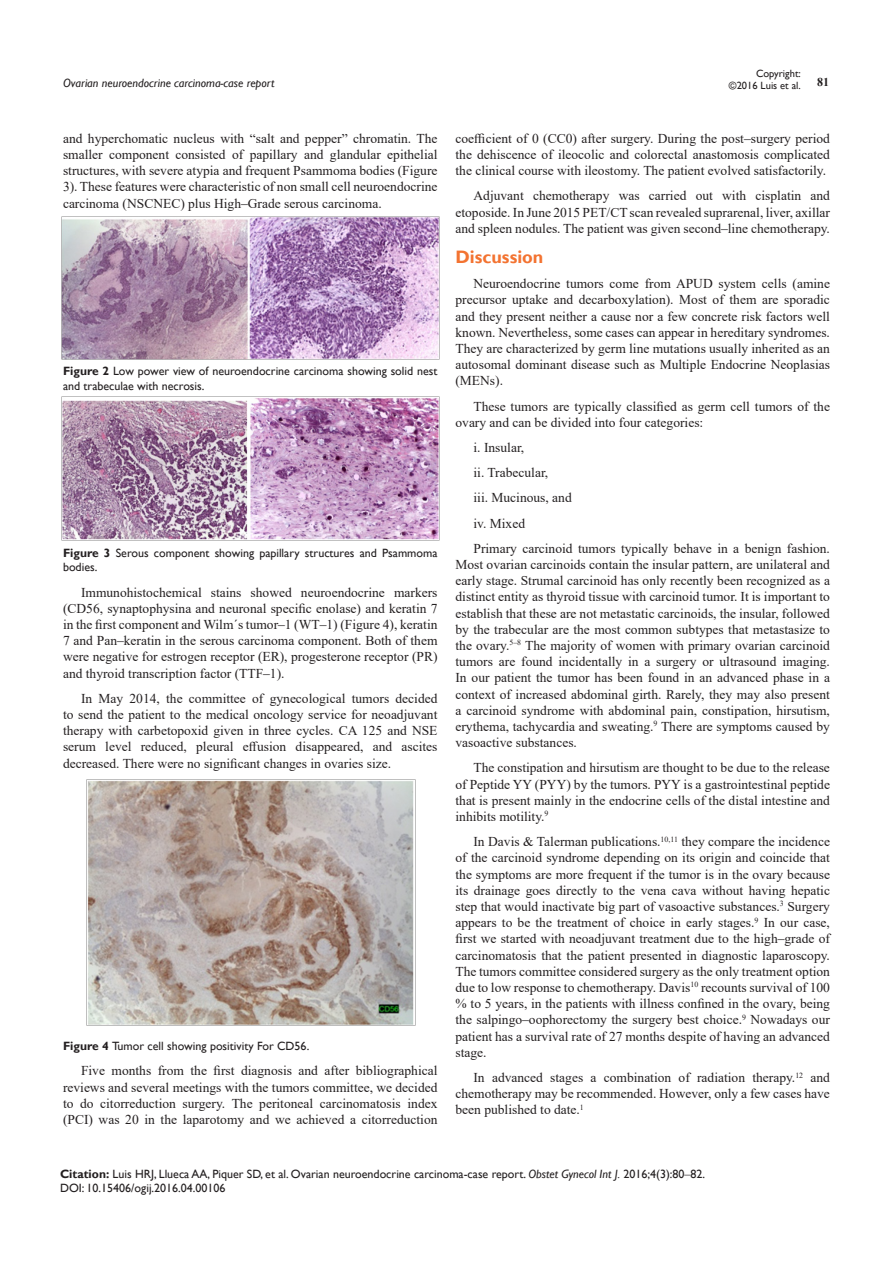
<style>
.page{position:relative;width:893px;height:1263px;background:#fff}
.page>*{position:absolute;margin:0;border:0;box-sizing:border-box;transform-origin:0 0}
.List_Paragraph{font:700 18px "Gill Sans";color:#f37331}
.t1{font:13.5px/16.2px "Times New Roman";color:#231f20;text-align:justify}
.Citation{font:12px/14.4px "Gill Sans";color:#231f20}
.t2{font:italic 12px "Gill Sans";color:#231f20}
.t3{font:700 12px "Times New Roman";color:#231f20}
.t4{font:10.5px/12.6px "Gill Sans";color:#231f20;text-align:right}
.s1{font-weight:700}
.s2{font-style:italic}
.s3{font-family:"Times New Roman"}
</style>
<div class="page">
<img style="left:62px;top:217px;width:377px;height:143px">
<img style="left:62px;top:396px;width:377px;height:145px">
<img style="left:86px;top:779px;width:329px;height:247px">
<p class="t4" style="left:729px;top:67px;width:73px">Copyright: ©2016 Luis et al.</p>
<p class="t2" style="left:63px;top:76px;width:213px">Ovarian neuroendocrine carcinoma-case report</p>
<p class="t3" style="left:817px;top:73px;width:13px">81</p>
<p class="t1" style="left:63px;top:130px;width:376px">and hyperchomatic nucleus with “salt and pepper” chromatin. The smaller component consisted of papillary and glandular epithelial structures, with severe atypia and frequent Psammoma bodies (Figure 3). These features were characteristic of non small cell neuroendocrine carcinoma (NSCNEC) plus High‒Grade serous carcinoma.</p>
<p class="Citation" style="left:63px;top:364px;width:376px"><span class="s1">Figure 2</span> Low power view of neuroendocrine carcinoma showing solid nest and trabeculae with necrosis.</p>
<p class="Citation" style="left:63px;top:546px;width:376px"><span class="s1">Figure 3</span> Serous component showing papillary structures and Psammoma bodies.</p>
<p class="t1" style="left:63px;top:583px;width:376px;text-indent:18px">Immunohistochemical stains showed neuroendocrine markers (CD56, synaptophysina and neuronal specific enolase) and keratin 7 in the first component and Wilm´s tumor‒1 (WT‒1) (Figure 4), keratin 7 and Pan‒keratin in the serous carcinoma component. Both of them were negative for estrogen receptor (ER), progesterone receptor (PR) and thyroid transcription factor (TTF‒1).</p>
<p class="t1" style="left:63px;top:690px;width:376px;text-indent:18px">In May 2014, the committee of gynecological tumors decided to send the patient to the medical oncology service for neoadjuvant therapy with carbetopoxid given in three cycles. CA 125 and NSE serum level reduced, pleural effusion disappeared, and ascites decreased. There were no significant changes in ovaries size.</p>
<p class="Citation" style="left:63px;top:1039px;width:248px"><span class="s1">Figure 4</span> Tumor cell showing positivity For CD56.</p>
<p class="t1" style="left:63px;top:1062px;width:376px;text-indent:18px">Five months from the first diagnosis and after bibliographical reviews and several meetings with the tumors committee, we decided to do citorreduction surgery. The peritoneal carcinomatosis index (PCI) was 20 in the laparotomy and we achieved a citorreduction</p>
<p class="t1" style="left:455px;top:130px;width:376px">coefficient of 0 (CC0) after surgery. During the post‒surgery period the dehiscence of ileocolic and colorectal anastomosis complicated the clinical course with ileostomy. The patient evolved satisfactorily.</p>
<p class="t1" style="left:455px;top:187px;width:376px;text-indent:18px">Adjuvant chemotherapy was carried out with cisplatin and etoposide. In June 2015 PET/CT scan revealed suprarenal, liver, axillar and spleen nodules. The patient was given second‒line chemotherapy.</p>
<p class="List_Paragraph" style="left:455px;top:246px;width:89px">Discussion</p>
<p class="t1" style="left:455px;top:275px;width:376px;text-indent:18px">Neuroendocrine tumors come from APUD system cells (amine precursor uptake and decarboxylation). Most of them are sporadic and they present neither a cause nor a few concrete risk factors well known. Nevertheless, some cases can appear in hereditary syndromes.<br>They are characterized by germ line mutations usually inherited as an autosomal dominant disease such as Multiple Endocrine Neoplasias (MENs).</p>
<p class="t1" style="left:455px;top:397px;width:376px;text-indent:18px">These tumors are typically classified as germ cell tumors of the ovary and can be divided into four categories:</p>
<p class="t1" style="left:473px;top:439px;width:52px">i. Insular,</p>
<p class="t1" style="left:473px;top:464px;width:76px">ii. Trabecular,</p>
<p class="t1" style="left:473px;top:489px;width:100px">iii. Mucinous, and</p>
<p class="t1" style="left:473px;top:514px;width:53px">iv. Mixed</p>
<p class="t1" style="left:455px;top:540px;width:376px;text-indent:18px">Primary carcinoid tumors typically behave in a benign fashion.<br>Most ovarian carcinoids contain the insular pattern, are unilateral and early stage. Strumal carcinoid has only recently been recognized as a distinct entity as thyroid tissue with carcinoid tumor. It is important to establish that these are not metastatic carcinoids, the insular, followed by the trabecular are the most common subtypes that metastasize to the ovary.<sup>5‒8</sup> The majority of women with primary ovarian carcinoid tumors are found incidentally in a surgery or ultrasound imaging.<br>In our patient the tumor has been found in an advanced phase in a context of increased abdominal girth. Rarely, they may also present a carcinoid syndrome with abdominal pain, constipation, hirsutism, erythema, tachycardia and sweating.<sup>9</sup> There are symptoms caused by vasoactive substances.</p>
<p class="t1" style="left:455px;top:759px;width:376px;text-indent:18px">The constipation and hirsutism are thought to be due to the release of Peptide YY (PYY) by the tumors. PYY is a gastrointestinal peptide that is present mainly in the endocrine cells of the distal intestine and inhibits motility.<sup>9</sup></p>
<p class="t1" style="left:455px;top:833px;width:376px;text-indent:18px">In Davis &amp; Talerman publications.<sup>10,11</sup> they compare the incidence of the carcinoid syndrome depending on its origin and coincide that the symptoms are more frequent if the tumor is in the ovary because its drainage goes directly to the vena cava without having hepatic step that would inactivate big part of vasoactive substances.<sup>3</sup> Surgery appears to be the treatment of choice in early stages.<sup>9</sup> In our case, first we started with neoadjuvant treatment due to the high‒grade of carcinomatosis that the patient presented in diagnostic laparoscopy.<br>The tumors committee considered surgery as the only treatment option due to low response to chemotherapy. Davis<sup>10</sup> recounts survival of 100 % to 5 years, in the patients with illness confined in the ovary, being the salpingo‒oophorectomy the surgery best choice.<sup>9</sup> Nowadays our patient has a survival rate of 27 months despite of having an advanced stage.</p>
<p class="t1" style="left:455px;top:1069px;width:376px;text-indent:18px">In advanced stages a combination of radiation therapy.<sup>12</sup> and chemotherapy may be recommended. However, only a few cases have been published to date.<sup>1</sup></p>
<p class="Citation" style="left:60px;top:1167px;width:647px"><span class="s1">Citation:</span> Luis HRJ, Llueca AA, Piquer SD, et al. Ovarian neuroendocrine carcinoma-case report. <span class="s2">Obstet Gynecol Int J.</span> 2016;4(3):80<span class="s3">‒</span>82.</p>
<p class="Citation" style="left:60px;top:1181px;width:167px">DOI: 10.15406/ogij.2016.04.00106</p>
</div>
